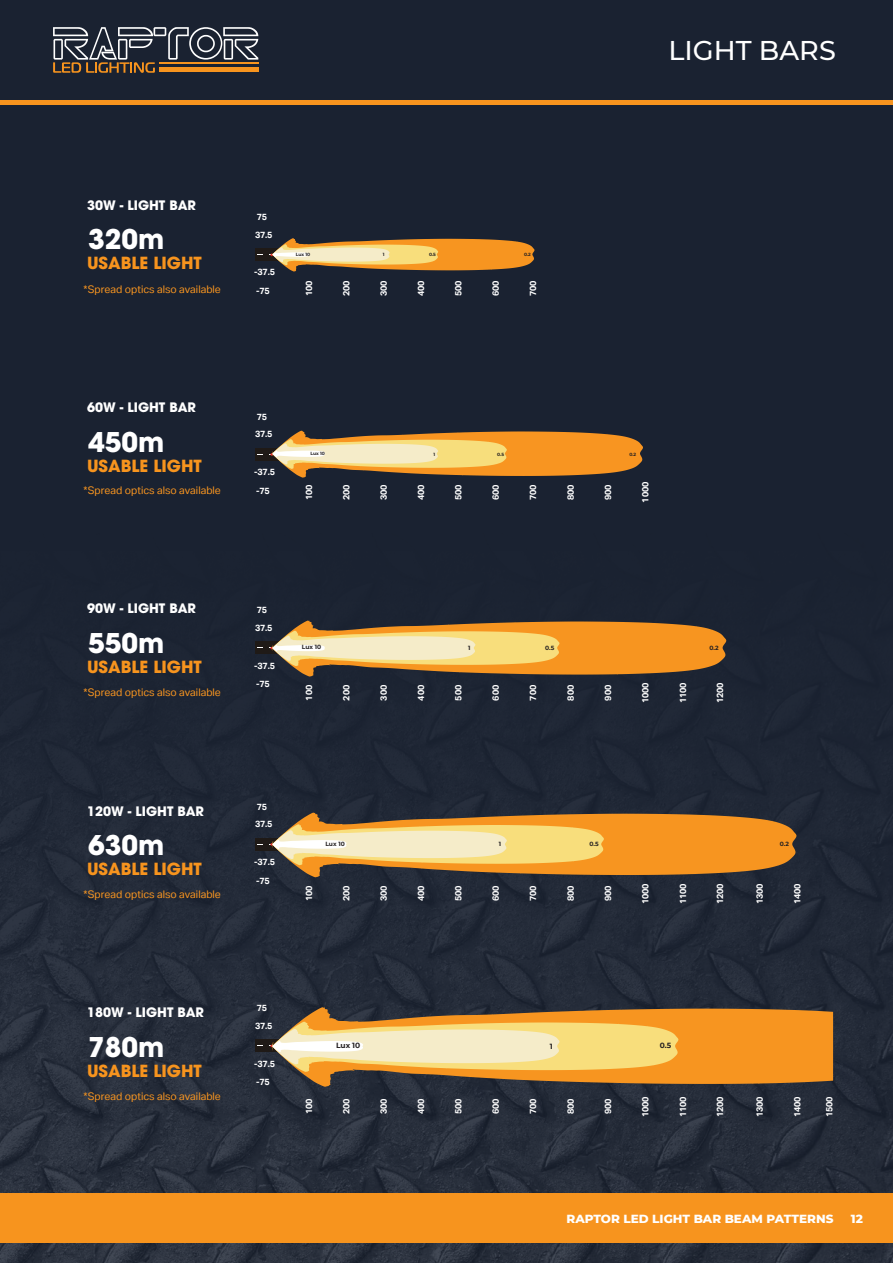
<style>
.page{position:relative;width:893px;height:1263px;background:#1a2231}
.page>*{position:absolute;margin:0;border:0;box-sizing:border-box;transform-origin:0 0}
.t1{font:500 27.15px "Montserrat";color:#fff}
.t2{font:700 27px "Avant Garde LT";color:#fff}
.t3{font:700 16.65px "Avant Garde LT";color:#f7941e}
.t4{font:700 13.05px "Avant Garde LT";color:#fff}
.t5{font:800 12px "Montserrat";color:#fff}
.t6{font:10.5px "Aktiv Grotesk";color:#f89520}
.t7{font:700 9px "Aktiv Grotesk";letter-spacing:-.025em;color:#fff}
.t8{font:700 7.5px "Montserrat";color:#231f20}
.t9{font:700 6px "Montserrat";color:#231f20}
.t10{font:700 4.5px "Montserrat";color:#231f20}
</style>
<div class="page">
<img style="left:0;top:430px;width:893px;height:833px">
<div style="left:0;top:1193px;width:893px;height:50px;background:#f7941e"></div>
<hr style="left:0;top:101px;width:893px;height:4px;background:#f7941e">
<div style="left:255px;top:1039px;width:31px;height:13px;background:#1f1a17"></div>
<svg style="left:269px;top:1007px;width:564px;height:80px;background:#ce9e55"></svg>
<div style="left:255px;top:838px;width:31px;height:12px;background:#1f1a17"></div>
<svg style="left:269px;top:813px;width:527px;height:64px"></svg>
<div style="left:255px;top:642px;width:31px;height:12px;background:#1f1a17"></div>
<svg style="left:269px;top:621px;width:457px;height:55px"></svg>
<div style="left:255px;top:448px;width:31px;height:12px;background:#1f1a17"></div>
<svg style="left:269px;top:431px;width:374px;height:47px"></svg>
<div style="left:255px;top:248px;width:31px;height:13px;background:#1f1a17"></div>
<svg style="left:269px;top:238px;width:265px;height:33px"></svg>
<svg style="left:53px;top:27px;width:205px;height:46px"></svg>
<h1 class="t1" style="left:668px;top:32px;width:169px">LIGHT BARS</h1>
<h3 class="t4" style="left:87px;top:197px;width:110px">30W - LIGHT BAR</h3>
<h2 class="t2" style="left:88px;top:222px;width:78px">320m</h2>
<h3 class="t3" style="left:87px;top:252px;width:116px">USABLE LIGHT</h3>
<p class="t6" style="left:84px;top:283px;width:139px">*Spread optics also available</p>
<p class="t7" style="left:257px;top:211px;width:12px">75</p>
<p class="t7" style="left:255px;top:229px;width:19px">37.5</p>
<p class="t7" style="left:254px;top:267px;width:22px">-37.5</p>
<p class="t7" style="left:256px;top:285px;width:15px">-75</p>
<p class="t10" style="left:296px;top:251px;width:16px">Lux 10</p>
<p class="t10" style="left:383px;top:251px;width:3px">1</p>
<p class="t10" style="left:429px;top:251px;width:8px">0.5</p>
<p class="t10" style="left:524px;top:251px;width:8px">0.2</p>
<p class="t7" style="left:303px;top:296px;width:17px;rotate:-90deg">100</p>
<p class="t7" style="left:341px;top:296px;width:17px;rotate:-90deg">200</p>
<p class="t7" style="left:378px;top:296px;width:17px;rotate:-90deg">300</p>
<p class="t7" style="left:415px;top:296px;width:17px;rotate:-90deg">400</p>
<p class="t7" style="left:453px;top:296px;width:17px;rotate:-90deg">500</p>
<p class="t7" style="left:490px;top:296px;width:17px;rotate:-90deg">600</p>
<p class="t7" style="left:527px;top:296px;width:17px;rotate:-90deg">700</p>
<h3 class="t4" style="left:87px;top:399px;width:110px">60W - LIGHT BAR</h3>
<h2 class="t2" style="left:88px;top:424px;width:78px">450m</h2>
<h3 class="t3" style="left:87px;top:455px;width:116px">USABLE LIGHT</h3>
<p class="t6" style="left:84px;top:484px;width:139px">*Spread optics also available</p>
<p class="t7" style="left:257px;top:411px;width:12px">75</p>
<p class="t7" style="left:255px;top:429px;width:19px">37.5</p>
<p class="t7" style="left:254px;top:466px;width:22px">-37.5</p>
<p class="t7" style="left:256px;top:485px;width:15px">-75</p>
<p class="t10" style="left:310px;top:450px;width:16px">Lux 10</p>
<p class="t10" style="left:433px;top:451px;width:3px">1</p>
<p class="t10" style="left:497px;top:451px;width:8px">0.5</p>
<p class="t10" style="left:629px;top:451px;width:8px">0.2</p>
<p class="t7" style="left:303px;top:500px;width:17px;rotate:-90deg">100</p>
<p class="t7" style="left:341px;top:500px;width:17px;rotate:-90deg">200</p>
<p class="t7" style="left:378px;top:500px;width:17px;rotate:-90deg">300</p>
<p class="t7" style="left:415px;top:500px;width:17px;rotate:-90deg">400</p>
<p class="t7" style="left:453px;top:500px;width:17px;rotate:-90deg">500</p>
<p class="t7" style="left:490px;top:500px;width:17px;rotate:-90deg">600</p>
<p class="t7" style="left:527px;top:500px;width:17px;rotate:-90deg">700</p>
<p class="t7" style="left:565px;top:500px;width:17px;rotate:-90deg">800</p>
<p class="t7" style="left:602px;top:500px;width:17px;rotate:-90deg">900</p>
<p class="t7" style="left:640px;top:503px;width:22px;rotate:-90deg">1000</p>
<h3 class="t4" style="left:87px;top:600px;width:110px">90W - LIGHT BAR</h3>
<h2 class="t2" style="left:88px;top:626px;width:78px">550m</h2>
<h3 class="t3" style="left:87px;top:656px;width:116px">USABLE LIGHT</h3>
<p class="t6" style="left:84px;top:686px;width:139px">*Spread optics also available</p>
<p class="t7" style="left:257px;top:604px;width:12px">75</p>
<p class="t7" style="left:255px;top:622px;width:19px">37.5</p>
<p class="t7" style="left:254px;top:660px;width:22px">-37.5</p>
<p class="t7" style="left:256px;top:678px;width:15px">-75</p>
<p class="t9" style="left:302px;top:643px;width:21px">Lux 10</p>
<p class="t9" style="left:468px;top:644px;width:4px">1</p>
<p class="t9" style="left:545px;top:643px;width:11px">0.5</p>
<p class="t9" style="left:709px;top:643px;width:11px">0.2</p>
<p class="t7" style="left:303px;top:700px;width:17px;rotate:-90deg">100</p>
<p class="t7" style="left:341px;top:700px;width:17px;rotate:-90deg">200</p>
<p class="t7" style="left:378px;top:700px;width:17px;rotate:-90deg">300</p>
<p class="t7" style="left:415px;top:700px;width:17px;rotate:-90deg">400</p>
<p class="t7" style="left:453px;top:700px;width:17px;rotate:-90deg">500</p>
<p class="t7" style="left:490px;top:700px;width:17px;rotate:-90deg">600</p>
<p class="t7" style="left:527px;top:700px;width:17px;rotate:-90deg">700</p>
<p class="t7" style="left:565px;top:700px;width:17px;rotate:-90deg">800</p>
<p class="t7" style="left:602px;top:700px;width:17px;rotate:-90deg">900</p>
<p class="t7" style="left:640px;top:703px;width:22px;rotate:-90deg">1000</p>
<p class="t7" style="left:677px;top:703px;width:22px;rotate:-90deg">1100</p>
<p class="t7" style="left:714px;top:703px;width:22px;rotate:-90deg">1200</p>
<h3 class="t4" style="left:87px;top:802px;width:118px">120W - LIGHT BAR</h3>
<h2 class="t2" style="left:88px;top:827px;width:78px">630m</h2>
<h3 class="t3" style="left:87px;top:858px;width:116px">USABLE LIGHT</h3>
<p class="t6" style="left:84px;top:888px;width:139px">*Spread optics also available</p>
<p class="t7" style="left:257px;top:801px;width:12px">75</p>
<p class="t7" style="left:255px;top:819px;width:19px">37.5</p>
<p class="t7" style="left:254px;top:856px;width:22px">-37.5</p>
<p class="t7" style="left:256px;top:875px;width:15px">-75</p>
<p class="t9" style="left:325px;top:839px;width:21px">Lux 10</p>
<p class="t9" style="left:499px;top:840px;width:4px">1</p>
<p class="t9" style="left:589px;top:839px;width:11px">0.5</p>
<p class="t9" style="left:780px;top:839px;width:11px">0.2</p>
<p class="t7" style="left:303px;top:901px;width:17px;rotate:-90deg">100</p>
<p class="t7" style="left:341px;top:901px;width:17px;rotate:-90deg">200</p>
<p class="t7" style="left:378px;top:901px;width:17px;rotate:-90deg">300</p>
<p class="t7" style="left:415px;top:901px;width:17px;rotate:-90deg">400</p>
<p class="t7" style="left:453px;top:901px;width:17px;rotate:-90deg">500</p>
<p class="t7" style="left:490px;top:901px;width:17px;rotate:-90deg">600</p>
<p class="t7" style="left:527px;top:901px;width:17px;rotate:-90deg">700</p>
<p class="t7" style="left:565px;top:901px;width:17px;rotate:-90deg">800</p>
<p class="t7" style="left:602px;top:901px;width:17px;rotate:-90deg">900</p>
<p class="t7" style="left:640px;top:904px;width:22px;rotate:-90deg">1000</p>
<p class="t7" style="left:677px;top:904px;width:22px;rotate:-90deg">1100</p>
<p class="t7" style="left:714px;top:904px;width:22px;rotate:-90deg">1200</p>
<p class="t7" style="left:754px;top:904px;width:22px;rotate:-90deg">1300</p>
<p class="t7" style="left:792px;top:904px;width:22px;rotate:-90deg">1400</p>
<h3 class="t4" style="left:87px;top:1003px;width:118px">180W - LIGHT BAR</h3>
<h2 class="t2" style="left:88px;top:1029px;width:78px">780m</h2>
<h3 class="t3" style="left:87px;top:1059px;width:116px">USABLE LIGHT</h3>
<p class="t6" style="left:84px;top:1090px;width:139px">*Spread optics also available</p>
<p class="t7" style="left:257px;top:1002px;width:12px">75</p>
<p class="t7" style="left:255px;top:1020px;width:19px">37.5</p>
<p class="t7" style="left:254px;top:1058px;width:22px">-37.5</p>
<p class="t7" style="left:256px;top:1076px;width:15px">-75</p>
<p class="t8" style="left:336px;top:1040px;width:26px">Lux 10</p>
<p class="t8" style="left:550px;top:1041px;width:4px">1</p>
<p class="t8" style="left:660px;top:1040px;width:13px">0.5</p>
<p class="t7" style="left:303px;top:1114px;width:17px;rotate:-90deg">100</p>
<p class="t7" style="left:341px;top:1114px;width:17px;rotate:-90deg">200</p>
<p class="t7" style="left:378px;top:1114px;width:17px;rotate:-90deg">300</p>
<p class="t7" style="left:415px;top:1114px;width:17px;rotate:-90deg">400</p>
<p class="t7" style="left:453px;top:1114px;width:17px;rotate:-90deg">500</p>
<p class="t7" style="left:490px;top:1114px;width:17px;rotate:-90deg">600</p>
<p class="t7" style="left:527px;top:1114px;width:17px;rotate:-90deg">700</p>
<p class="t7" style="left:565px;top:1114px;width:17px;rotate:-90deg">800</p>
<p class="t7" style="left:602px;top:1114px;width:17px;rotate:-90deg">900</p>
<p class="t7" style="left:640px;top:1117px;width:22px;rotate:-90deg">1000</p>
<p class="t7" style="left:677px;top:1117px;width:22px;rotate:-90deg">1100</p>
<p class="t7" style="left:714px;top:1117px;width:22px;rotate:-90deg">1200</p>
<p class="t7" style="left:754px;top:1117px;width:22px;rotate:-90deg">1300</p>
<p class="t7" style="left:792px;top:1117px;width:22px;rotate:-90deg">1400</p>
<p class="t7" style="left:824px;top:1117px;width:22px;rotate:-90deg">1500</p>
<h3 class="t5" style="left:567px;top:1209px;width:268px">RAPTOR LED LIGHT BAR BEAM PATTERNS</h3>
<h3 class="t5" style="left:851px;top:1209px;width:14px">12</h3>
</div>
